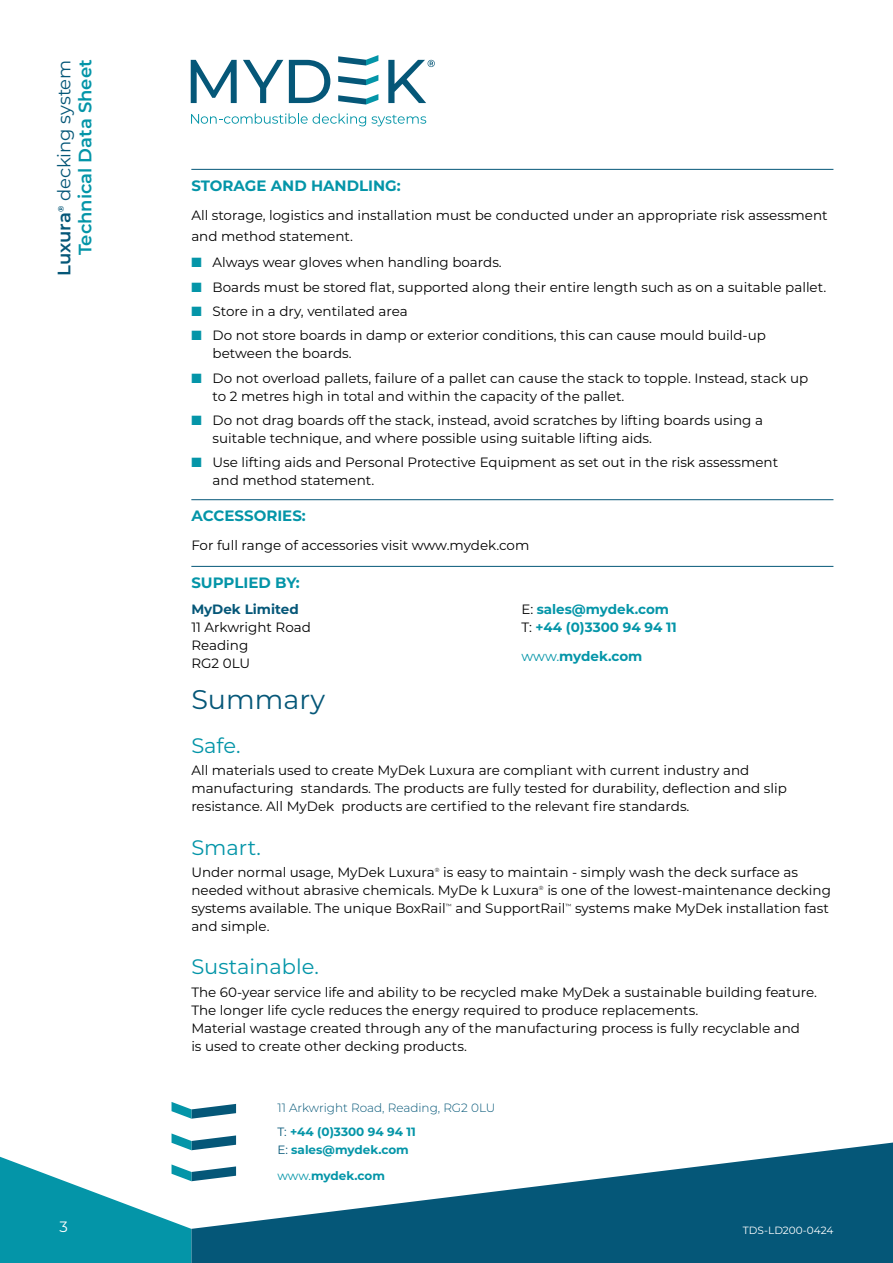
<style>
.page{position:relative;width:893px;height:1263px;background:#fff}
.page>*{position:absolute;margin:0;border:0;box-sizing:border-box;transform-origin:0 0}
.t1{font:27px "Montserrat";color:#055778}
.t2{font:21px "Montserrat";color:#0495a8}
.t3{font:600 18px "Montserrat";color:#0495a8}
.t4{font:18px "Montserrat";color:#055778}
.t5{font:600 18px "Montserrat";letter-spacing:-.005em;color:#055778}
.t6{font:700 15px "Montserrat";color:#0495a8}
.t7{font:15px "Montserrat";color:#fff}
.t8{font:13.5px/18px "Montserrat";color:#000}
.t9{font:700 13.5px/18px "Montserrat";color:#0495a8}
.t10{font:700 13.5px "Montserrat";color:#055778}
.t11{font:300 12px/24px "Montserrat";color:#055778}
.t12{font:700 12px/26.2px "Montserrat";color:#0495a8}
.t13{font:10.5px "Montserrat";color:#fff}
.t14{font:600 7.95px "Montserrat";color:#055778}
.t15{font:6px "Montserrat";color:#000}
.s1{color:#0495a8}
.s2{font-weight:400;color:#000}
.s3{font-weight:400}
.s4{font-weight:700;color:#0495a8}
.s5{font-weight:400;color:#055778}
</style>
<div class="page">
<svg style="left:191px;top:60px;width:46px;height:43px"></svg>
<svg style="left:243px;top:60px;width:40px;height:43px"></svg>
<svg style="left:289px;top:60px;width:41px;height:43px"></svg>
<svg style="left:388px;top:60px;width:47px;height:43px"></svg>
<svg style="left:338px;top:94px;width:40px;height:11px"></svg>
<svg style="left:338px;top:75px;width:40px;height:10px"></svg>
<svg style="left:338px;top:55px;width:40px;height:11px"></svg>
<svg style="left:191px;top:113px;width:235px;height:13px"></svg>
<svg style="left:0;top:1133px;width:191px;height:130px"></svg>
<svg style="left:172px;top:1102px;width:64px;height:17px"></svg>
<svg style="left:191px;top:1135px;width:702px;height:128px;fill:#055778"></svg>
<hr style="left:191px;top:169px;width:642px;height:1px;background:#055778">
<hr style="left:191px;top:499px;width:642px;height:1px;background:#055778">
<hr style="left:191px;top:566px;width:642px;height:1px;background:#055778">
<h3 class="t4" style="left:52px;top:201px;width:143px;rotate:-90deg">decking system</h3>
<h3 class="t3" style="left:72px;top:255px;width:197px;rotate:-90deg">Technical Data Sheet</h3>
<p class="t14" style="left:55px;top:212px;width:8px;rotate:-90deg">®</p>
<h3 class="t5" style="left:51px;top:276px;width:65px;rotate:-90deg">Luxura</h3>
<p class="t7" style="left:60px;top:1216px;width:10px">3</p>
<p class="t6" style="left:191px;top:175px;width:211px">STORAGE AND HANDLING:</p>
<p class="t8" style="left:191px;top:204px;width:638px;line-height:21px">All storage, logistics and installation must be conducted under an appropriate risk assessment and method statement.</p>
<p class="t8" style="left:191px;top:253px;width:312px"><span class="s1">■</span> Always wear gloves when handling boards.</p>
<p class="t8" style="left:191px;top:277px;width:636px"><span class="s1">■</span> Boards must be stored flat, supported along their entire length such as on a suitable pallet.</p>
<p class="t8" style="left:191px;top:302px;width:218px"><span class="s1">■</span> Store in a dry, ventilated area</p>
<p class="t8" style="left:213px;top:326px;width:555px;text-indent:-21px"><span class="s1">■</span> Do not store boards in damp or exterior conditions, this can cause mould build-up between the boards.</p>
<p class="t8" style="left:213px;top:368px;width:597px;text-indent:-21px"><span class="s1">■</span> Do not overload pallets, failure of a pallet can cause the stack to topple. Instead, stack up to 2 metres high in total and within the capacity of the pallet.</p>
<p class="t8" style="left:213px;top:411px;width:552px;text-indent:-21px"><span class="s1">■</span> Do not drag boards off the stack, instead, avoid scratches by lifting boards using a suitable technique, and where possible using suitable lifting aids.</p>
<p class="t8" style="left:213px;top:453px;width:567px;text-indent:-21px"><span class="s1">■</span> Use lifting aids and Personal Protective Equipment as set out in the risk assessment and method statement.</p>
<p class="t6" style="left:191px;top:505px;width:116px">ACCESSORIES:</p>
<p class="t8" style="left:191px;top:536px;width:339px">For full range of accessories visit www.mydek.com</p>
<p class="t6" style="left:191px;top:572px;width:110px">SUPPLIED BY:</p>
<p class="t10" style="left:191px;top:600px;width:109px">MyDek Limited</p>
<p class="t8" style="left:191px;top:618px;width:121px">11 Arkwright Road<br>Reading<br>RG2 0LU</p>
<p class="t9" style="left:521px;top:600px;width:157px"><span class="s2">E:</span> sales@mydek.com<br><span class="s2">T:</span> +44 (0)3300 94 94 11</p>
<p class="t9" style="left:521px;top:646px;width:123px"><span class="s3">www.</span>mydek.com</p>
<h1 class="t1" style="left:191px;top:681px;width:135px">Summary</h1>
<h2 class="t2" style="left:191px;top:731px;width:51px">Safe.</h2>
<p class="t8" style="left:191px;top:761px;width:597px">All materials used to create MyDek Luxura are compliant with current industry and manufacturing standards. The products are fully tested for durability, deflection and slip resistance. All MyDek products are certified to the relevant fire standards.</p>
<h2 class="t2" style="left:191px;top:833px;width:71px">Smart.</h2>
<p class="t8" style="left:191px;top:863px;width:245px">Under normal usage, MyDek Luxura</p>
<p class="t15" style="left:435px;top:865px;width:6px">®</p>
<p class="t8" style="left:191px;top:863px;width:608px;text-indent:252px">is easy to maintain - simply wash the deck surface as needed without abrasive chemicals. MyDe k Luxura</p>
<p class="t15" style="left:539px;top:883px;width:6px">®</p>
<p class="t8" style="left:547px;top:881px;width:285px">is one of the lowest-maintenance decking</p>
<p class="t8" style="left:191px;top:899px;width:256px">systems available. The unique BoxRail</p>
<p class="t15" style="left:446px;top:901px;width:8px">™</p>
<p class="t8" style="left:455px;top:899px;width:111px">and SupportRail</p>
<p class="t15" style="left:565px;top:901px;width:8px">™</p>
<p class="t8" style="left:575px;top:899px;width:255px">systems make MyDek installation fast</p>
<p class="t8" style="left:191px;top:917px;width:80px">and simple.</p>
<h2 class="t2" style="left:191px;top:952px;width:129px">Sustainable.</h2>
<p class="t8" style="left:191px;top:982px;width:627px">The 60-year service life and ability to be recycled make MyDek a sustainable building feature.<br>The longer life cycle reduces the energy required to produce replacements.<br>Material wastage created through any of the manufacturing process is fully recyclable and<br>is used to create other decking products.</p>
<p class="t11" style="left:277px;top:1095px;width:219px">11 Arkwright Road, Reading, RG2 0LU<br><span class="s3">T:</span> <span class="s4">+44 (0)3300 94 94 11</span></p>
<p class="t12" style="left:277px;top:1135px;width:133px"><span class="s5">E:</span> sales@mydek.com <span class="s3">www.</span>mydek.com</p>
<p class="t13" style="left:743px;top:1223px;width:92px">TDS-LD200-0424</p>
</div>
